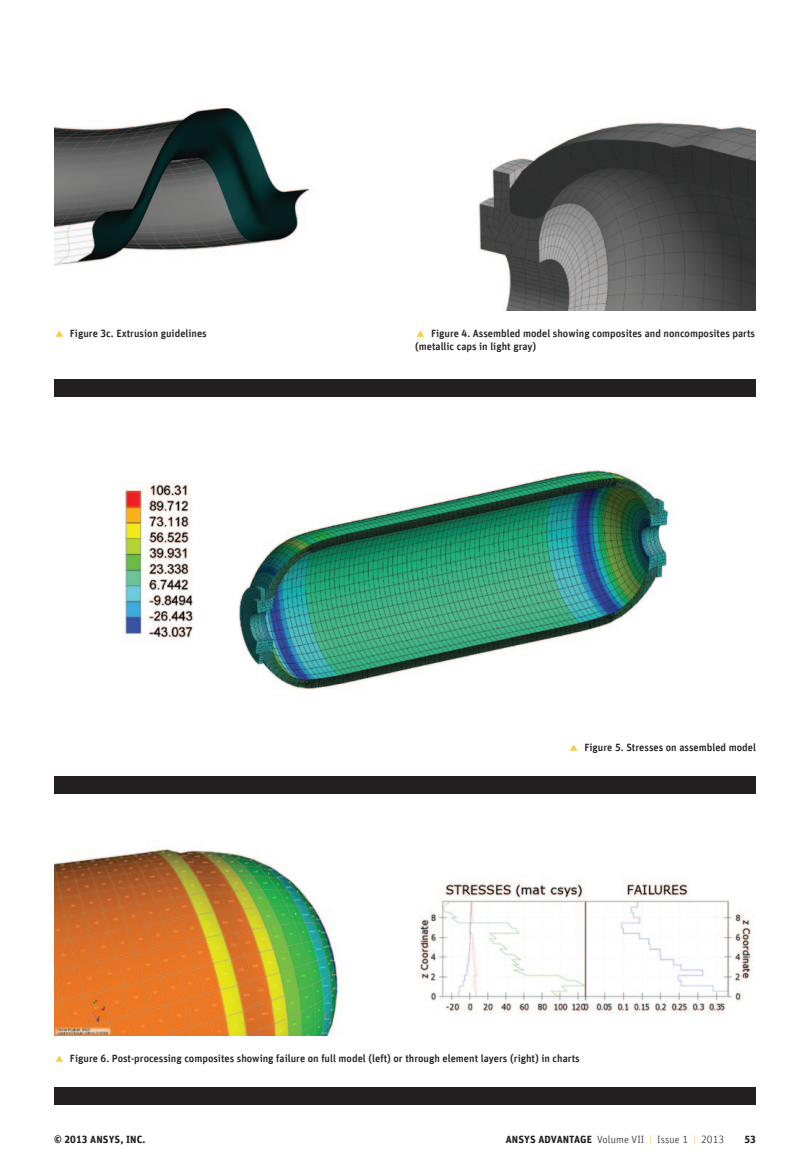
<style>
.page{position:relative;width:810px;height:1170px;background:#fff}
.page>*{position:absolute;margin:0;border:0;box-sizing:border-box;transform-origin:0 0}
.t1{font:500 10.5px/12.9px "Unit Offc Pro";color:#231f20}
.t2{font:300 10.5px "Unit Offc Pro";letter-spacing:.01em;color:#231f20}
.t3{font:700 10.5px "Unit Offc Pro";letter-spacing:.01em;color:#231f20}
.s1{font-weight:700}
.s2{color:#f6cf46}
</style>
<div class="page">
<img style="left:54px;top:108px;width:256px;height:158px">
<img style="left:478px;top:122px;width:278px;height:188px">
<img style="left:124px;top:470px;width:545px;height:220px">
<img style="left:54px;top:848px;width:285px;height:187px">
<img style="left:419px;top:883px;width:334px;height:131px">
<div style="left:54px;top:1087px;width:702px;height:17px;background:#231f20"></div>
<div style="left:54px;top:776px;width:702px;height:18px;background:#231f20"></div>
<div style="left:54px;top:380px;width:702px;height:17px;background:#231f20"></div>
<p class="t1" style="left:70px;top:326px;width:138px">Figure 3c. Extrusion guidelines</p>
<p class="t1" style="left:415px;top:326px;width:342px;text-indent:16px">Figure 4. Assembled model showing composites and noncomposites parts (metallic caps in light gray)</p>
<p class="t1" style="left:584px;top:740px;width:173px">Figure 5. Stresses on assembled model</p>
<p class="t1" style="left:70px;top:1050px;width:511px">Figure 6. Post-processing composites showing failure on full model (left) or through element layers (right) in charts</p>
<p class="t3" style="left:54px;top:1131px;width:93px">© 2013 ANSYS, INC.</p>
<p class="t2" style="left:506px;top:1132px;width:220px"><span class="s1">ANSYS ADVANTAGE</span> Volume VII <span class="s2">|</span> Issue 1 <span class="s2">|</span> 2013</p>
<p class="t3" style="left:744px;top:1131px;width:13px">53</p>
</div>
